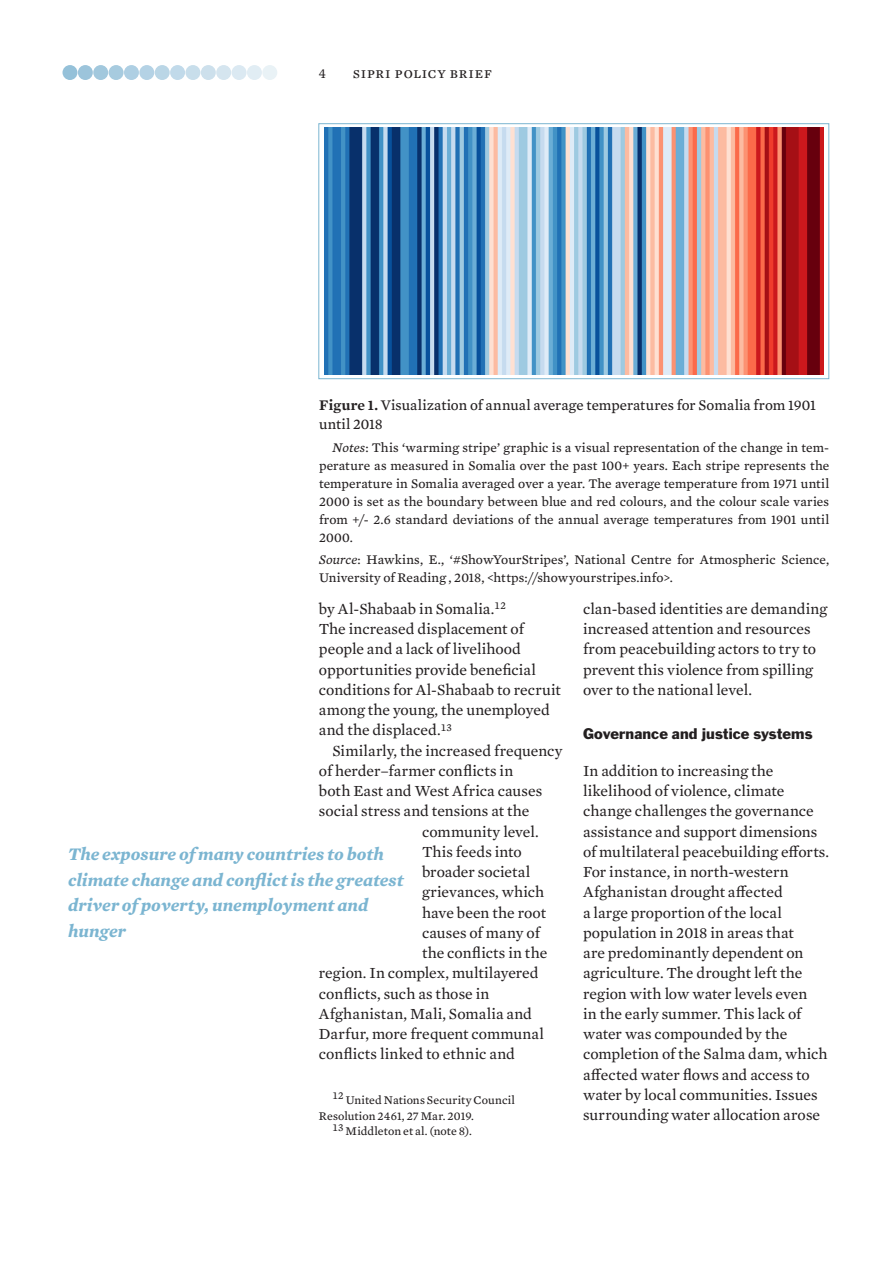
<style>
.page{position:relative;width:893px;height:1263px;background:#fff}
.page>*{position:absolute;margin:0;border:0;box-sizing:border-box;transform-origin:0 0}
.Pull-out_quote{font:italic 700 18px/25.5px "Mercury Text G2";color:#7bb5d1}
.Normal_first_paragra{font:15.75px/20.2px "Mercury Text G2";color:#231f20}
.t1{font:15.75px "Mercury Text G2 Roman SC";letter-spacing:.05em;color:#231f20}
.Table_caption{font:15px/19.5px "Mercury Text G3";letter-spacing:.005em;color:#231f20}
.Headline_B{font:14.25px "Franklin Gothic";letter-spacing:.01em;color:#231f20}
.Table_notes{font:13.5px/18px "Mercury Text G3";letter-spacing:.01em;color:#231f20;text-align:justify}
.Table_source{font:13.5px/18px "Mercury Text G3";letter-spacing:.005em;color:#231f20}
.t2{font:13.5px "Mercury Numeric G2";color:#231f20}
.Footnote_text{font:12px/15.8px "Mercury Text G3";letter-spacing:.01em;color:#231f20}
.s1{font-weight:600}
.s2{font-style:italic}
</style>
<div class="page">
<div style="left:262px;top:65px;width:15px;height:15px;background:#e9f2f6;border-radius:50%"></div>
<div style="left:247px;top:65px;width:15px;height:15px;background:#e1edf4;border-radius:50%"></div>
<div style="left:232px;top:65px;width:15px;height:15px;background:#dbe9f2;border-radius:50%"></div>
<div style="left:216px;top:65px;width:15px;height:15px;background:#d5e5ef;border-radius:50%"></div>
<div style="left:201px;top:65px;width:15px;height:15px;background:#cde0ec;border-radius:50%"></div>
<div style="left:185px;top:65px;width:15px;height:15px;background:#c8deeb;border-radius:50%"></div>
<div style="left:170px;top:65px;width:15px;height:15px;background:#c1daea;border-radius:50%"></div>
<div style="left:155px;top:65px;width:15px;height:15px;background:#bad6e6;border-radius:50%"></div>
<div style="left:139px;top:65px;width:15px;height:15px;background:#b4d2e5;border-radius:50%"></div>
<div style="left:124px;top:65px;width:15px;height:15px;background:#aecfe3;border-radius:50%"></div>
<div style="left:109px;top:65px;width:15px;height:15px;background:#a7cbdf;border-radius:50%"></div>
<div style="left:93px;top:65px;width:15px;height:15px;background:#a2c8dd;border-radius:50%"></div>
<div style="left:78px;top:65px;width:15px;height:15px;background:#9cc4db;border-radius:50%"></div>
<div style="left:63px;top:65px;width:14px;height:15px;background:#95c1d9;border-radius:50%"></div>
<img style="left:324px;top:128px;width:499px;height:246px">
<div style="left:318px;top:123px;width:511px;height:256px;border:1px solid #7bb5d1"></div>
<p class="t2" style="left:319px;top:65px;width:9px">4</p>
<p class="t1" style="left:353px;top:63px;width:140px">sipri policy brief</p>
<p class="Table_caption" style="left:319px;top:394px;width:499px"><span class="s1">Figure 1.</span> Visualization of annual average temperatures for Somalia from 1901 until 2018</p>
<p class="Table_notes" style="left:319px;top:438px;width:512px;text-indent:14px"><span class="s2">Notes</span>: This ‘warming stripe’ graphic is a visual representation of the change in tem&shy;perature as measured in Somalia over the past 100+ years. Each stripe represents the temperature in Somalia averaged over a year. The average temperature from 1971 until 2000 is set as the boundary between blue and red colours, and the colour scale varies from +/- 2.6 standard deviations of the annual average temperatures from 1901 until 2000.</p>
<p class="Table_source" style="left:319px;top:550px;width:512px"><span class="s2">Source</span>: Hawkins, E., ‘#ShowYourStripes’, National Centre for Atmospheric Science,<br>University of Reading , 2018, &lt;https://showyourstripes.info&gt;.</p>
<p class="Normal_first_paragra" style="left:319px;top:598px;width:243px">by Al-Shabaab in Somalia.<sup>12<br></sup>The increased displacement of people and a lack of livelihood opportunities provide beneficial conditions for Al-Shabaab to recruit among the young, the unemployed and the displaced.<sup>13</sup></p>
<p class="Normal_first_paragra" style="left:332px;top:739px;width:232px">Similarly, the increased frequency</p>
<p class="Normal_first_paragra" style="left:319px;top:760px;width:196px">of herder–farmer conflicts in</p>
<p class="Normal_first_paragra" style="left:319px;top:780px;width:225px">both East and West Africa causes</p>
<p class="Normal_first_paragra" style="left:319px;top:800px;width:212px">social stress and tensions at the</p>
<p class="Normal_first_paragra" style="left:422px;top:820px;width:118px">community level.</p>
<p class="Normal_first_paragra" style="left:422px;top:841px;width:101px">This feeds into</p>
<p class="Normal_first_paragra" style="left:422px;top:861px;width:110px">broader societal</p>
<p class="Normal_first_paragra" style="left:422px;top:881px;width:124px">grievances, which</p>
<p class="Normal_first_paragra" style="left:422px;top:901px;width:125px">have been the root</p>
<p class="Normal_first_paragra" style="left:422px;top:922px;width:119px">causes of many of</p>
<p class="Normal_first_paragra" style="left:422px;top:942px;width:127px">the conflicts in the</p>
<p class="Normal_first_paragra" style="left:319px;top:962px;width:221px">region. In complex, multilayered</p>
<p class="Normal_first_paragra" style="left:319px;top:982px;width:172px">conflicts, such as those in</p>
<p class="Normal_first_paragra" style="left:319px;top:1003px;width:215px">Afghanistan, Mali, Somalia and</p>
<p class="Normal_first_paragra" style="left:319px;top:1023px;width:227px">Darfur, more frequent communal</p>
<p class="Normal_first_paragra" style="left:319px;top:1043px;width:198px">conflicts linked to ethnic and</p>
<p class="Footnote_text" style="left:319px;top:1091px;width:198px;text-indent:14px"><sup>12</sup> United Nations Security Council<br>Resolution 2461, 27 Mar. 2019.</p>
<p class="Footnote_text" style="left:332px;top:1123px;width:141px"><sup>13</sup> Middleton et al. (note 8).</p>
<p class="Pull-out_quote" style="left:68px;top:840px;width:337px">The exposure of many countries to both climate change and conflict is the greatest driver of poverty, unemployment and hunger</p>
<p class="Normal_first_paragra" style="left:583px;top:598px;width:246px">clan-based identities are demanding increased attention and resources from peacebuilding actors to try to prevent this violence from spilling over to the national level.</p>
<p class="Headline_B" style="left:583px;top:725px;width:231px">Governance and justice systems</p>
<p class="Normal_first_paragra" style="left:583px;top:760px;width:248px">In addition to increasing the likelihood of violence, climate change challenges the governance assistance and support dimensions of multilateral peacebuilding efforts.<br>For instance, in north-western Afghanistan drought affected<br>a large proportion of the local population in 2018 in areas that<br>are predominantly dependent on agriculture. The drought left the region with low water levels even<br>in the early summer. This lack of water was compounded by the completion of the Salma dam, which affected water flows and access to water by local communities. Issues surrounding water allocation arose</p>
</div>
